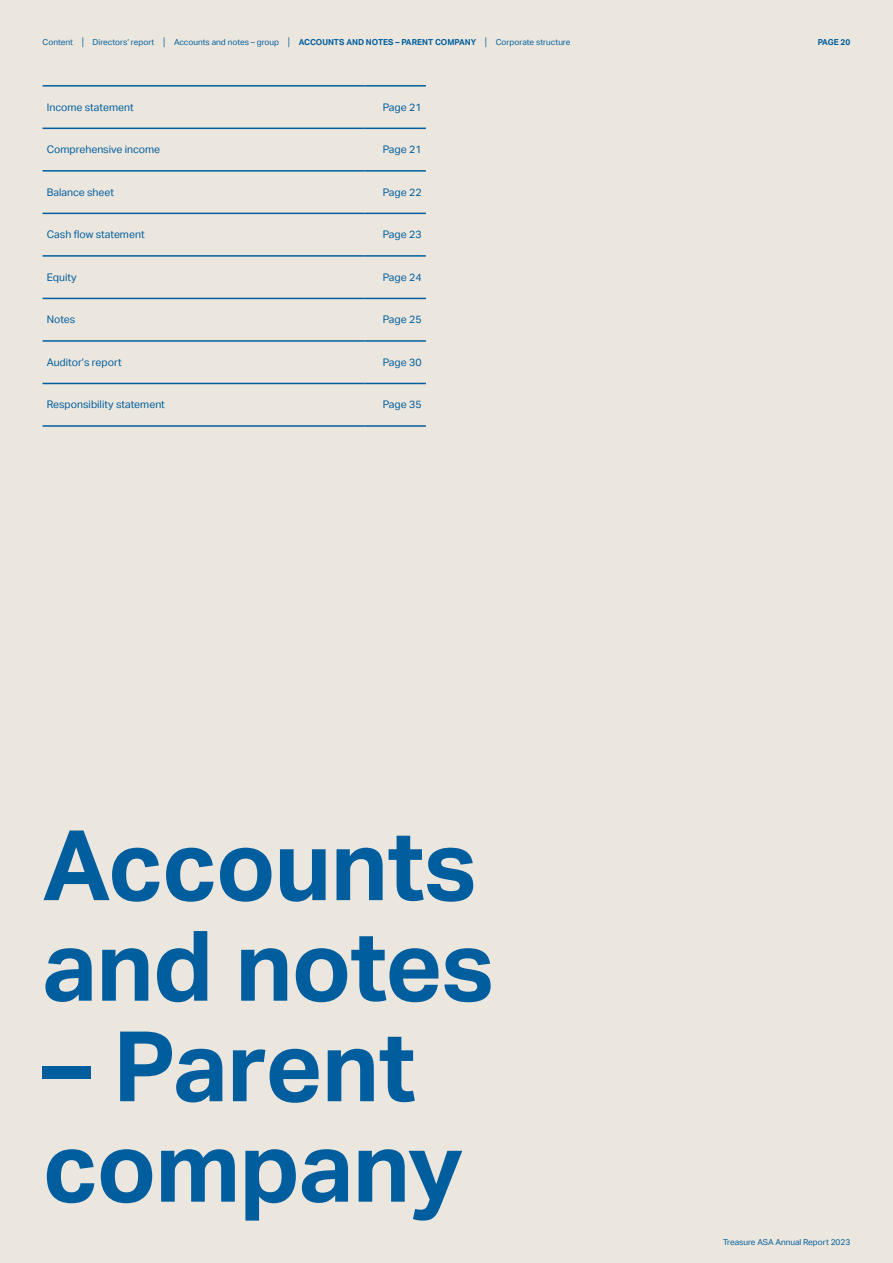
<style>
.page{position:relative;width:893px;height:1263px;background:#ece7de}
.page>*{position:absolute;margin:0;border:0;box-sizing:border-box;transform-origin:0 0}
.t1{font:700 97.5px/100.5px "Aktiv Grotesk";letter-spacing:-.015em;color:#005e9e}
.t2{font:10.5px "Aktiv Grotesk";color:#005e9e}
.t3{font:8.25px "Aktiv Grotesk";color:#005e9e}
.t4{font:700 8.25px "Aktiv Grotesk";letter-spacing:-.02em;color:#005e9e}
.s1{font-weight:700}
</style>
<div class="page">
<hr style="left:43px;top:128px;width:322px;height:1px;background:#005e9e">
<hr style="left:365px;top:128px;width:61px;height:1px;background:#005e9e">
<hr style="left:43px;top:425px;width:322px;height:2px;background:#005e9e">
<hr style="left:365px;top:425px;width:61px;height:2px;background:#005e9e">
<div style="left:43px;top:383px;width:383px;height:43px;background:#ece7de"></div>
<p class="t3" style="left:43px;top:37px;width:529px">Content │ Directors’ report │ Accounts and notes – group │ <span class="s1">ACCOUNTS AND NOTES – PARENT COMPANY</span> │ Corporate structure</p>
<p class="t4" style="left:818px;top:37px;width:34px">PAGE 20</p>
<p class="t2" style="left:47px;top:101px;width:88px">Income statement</p>
<p class="t2" style="left:383px;top:101px;width:40px">Page 21</p>
<p class="t2" style="left:47px;top:144px;width:115px">Comprehensive income</p>
<p class="t2" style="left:383px;top:144px;width:40px">Page 21</p>
<p class="t2" style="left:47px;top:186px;width:69px">Balance sheet</p>
<p class="t2" style="left:383px;top:186px;width:40px">Page 22</p>
<p class="t2" style="left:47px;top:229px;width:99px">Cash flow statement</p>
<p class="t2" style="left:383px;top:229px;width:40px">Page 23</p>
<p class="t2" style="left:47px;top:271px;width:31px">Equity</p>
<p class="t2" style="left:383px;top:271px;width:40px">Page 24</p>
<p class="t2" style="left:47px;top:314px;width:30px">Notes</p>
<p class="t2" style="left:383px;top:314px;width:40px">Page 25</p>
<p class="t2" style="left:47px;top:356px;width:76px">Auditor’s report</p>
<p class="t2" style="left:383px;top:356px;width:40px">Page 30</p>
<p class="t2" style="left:47px;top:399px;width:120px">Responsibility statement</p>
<p class="t2" style="left:383px;top:399px;width:40px">Page 35</p>
<h1 class="t1" style="left:43px;top:816px;width:453px">Accounts and notes</h1>
<h1 class="t1" style="left:43px;top:1017px;width:422px">– Parent company</h1>
<p class="t3" style="left:723px;top:1237px;width:128px">Treasure ASA Annual Report 2023</p>
</div>
